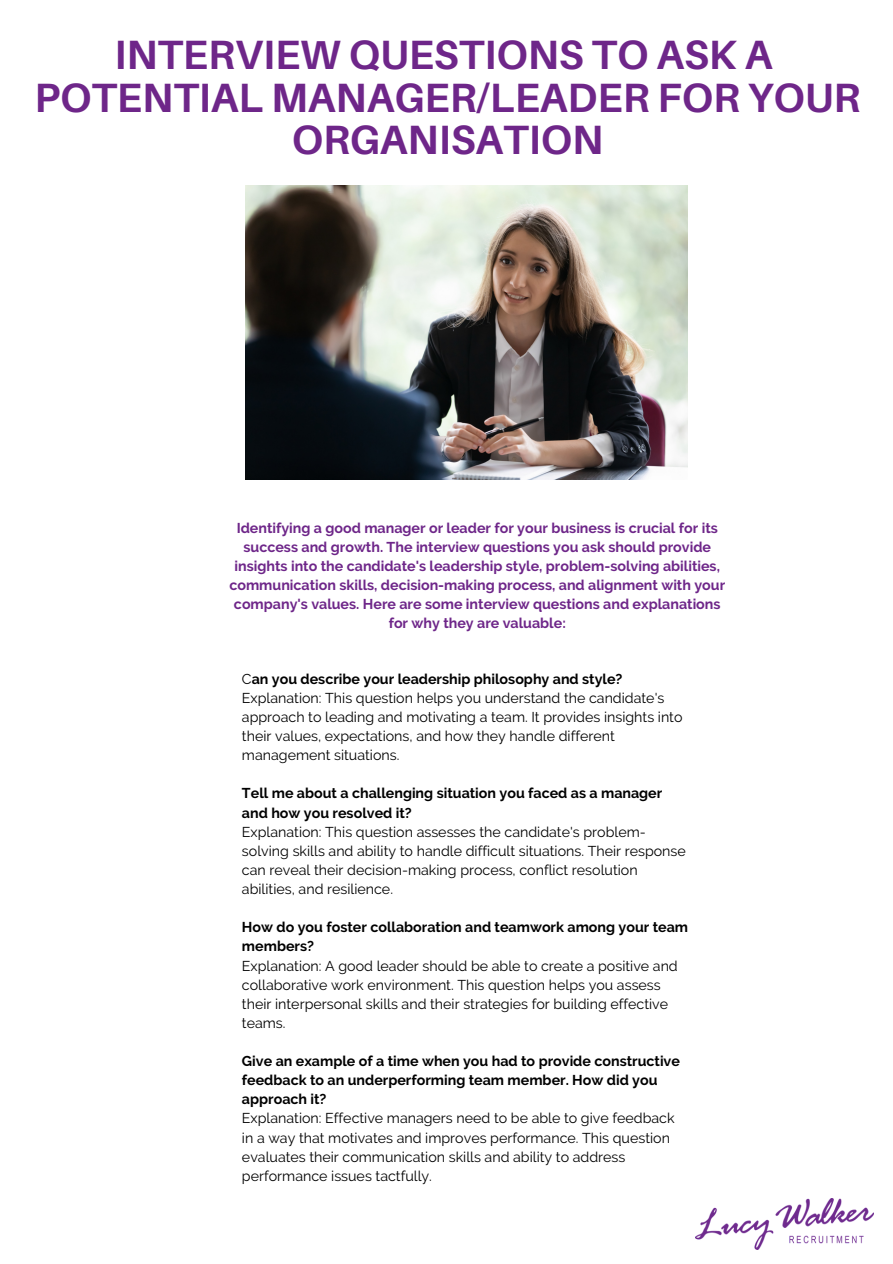
<style>
.page{position:relative;width:893px;height:1264px;background:#fff}
.page>*{position:absolute;margin:0;border:0;box-sizing:border-box;transform-origin:0 0}
.t1{font:700 40.95px "Aileron";color:#6e2689}
.t2{font:14.25px/19px "Raleway";color:#000}
.t3{font:700 14.25px/19px "Raleway";color:#6e2689;text-align:center}
.t4{font:700 14.25px/19px "Raleway";color:#000}
.s1{font-weight:400}
</style>
<div class="page">
<img style="left:695px;top:1198px;width:178px;height:51px">
<img style="left:246px;top:185px;width:441px;height:295px">
<p class="t1" style="left:114px;top:29px;width:659px">INTERVIEW QUESTIONS TO ASK A</p>
<p class="t1" style="left:35px;top:72px;width:827px">POTENTIAL MANAGER/LEADER FOR YOUR</p>
<p class="t1" style="left:292px;top:114px;width:313px">ORGANISATION</p>
<p class="t3" style="left:229px;top:518px;width:497px">Identifying a good manager or leader for your business is crucial for its success and growth. The interview questions you ask should provide insights into the candidate's leadership style, problem-solving abilities, communication skills, decision-making process, and alignment with your company's values. Here are some interview questions and explanations for why they are valuable:</p>
<p class="t4" style="left:242px;top:669px;width:382px"><span class="s1">C</span>an you describe your leadership philosophy and style?</p>
<p class="t2" style="left:242px;top:688px;width:442px">Explanation: This question helps you understand the candidate's approach to leading and motivating a team. It provides insights into their values, expectations, and how they handle different management situations.</p>
<p class="t4" style="left:242px;top:784px;width:422px">Tell me about a challenging situation you faced as a manager and how you resolved it?</p>
<p class="t2" style="left:242px;top:822px;width:445px">Explanation: This question assesses the candidate's problem&shy;solving skills and ability to handle difficult situations. Their response can reveal their decision-making process, conflict resolution abilities, and resilience.</p>
<p class="t4" style="left:242px;top:917px;width:447px">How do you foster collaboration and teamwork among your team members?</p>
<p class="t2" style="left:242px;top:955px;width:437px">Explanation: A good leader should be able to create a positive and collaborative work environment. This question helps you assess their interpersonal skills and their strategies for building effective teams.</p>
<p class="t4" style="left:242px;top:1051px;width:439px">Give an example of a time when you had to provide constructive feedback to an underperforming team member. How did you approach it?</p>
<p class="t2" style="left:242px;top:1108px;width:434px">Explanation: Effective managers need to be able to give feedback in a way that motivates and improves performance. This question evaluates their communication skills and ability to address performance issues tactfully.</p>
</div>
